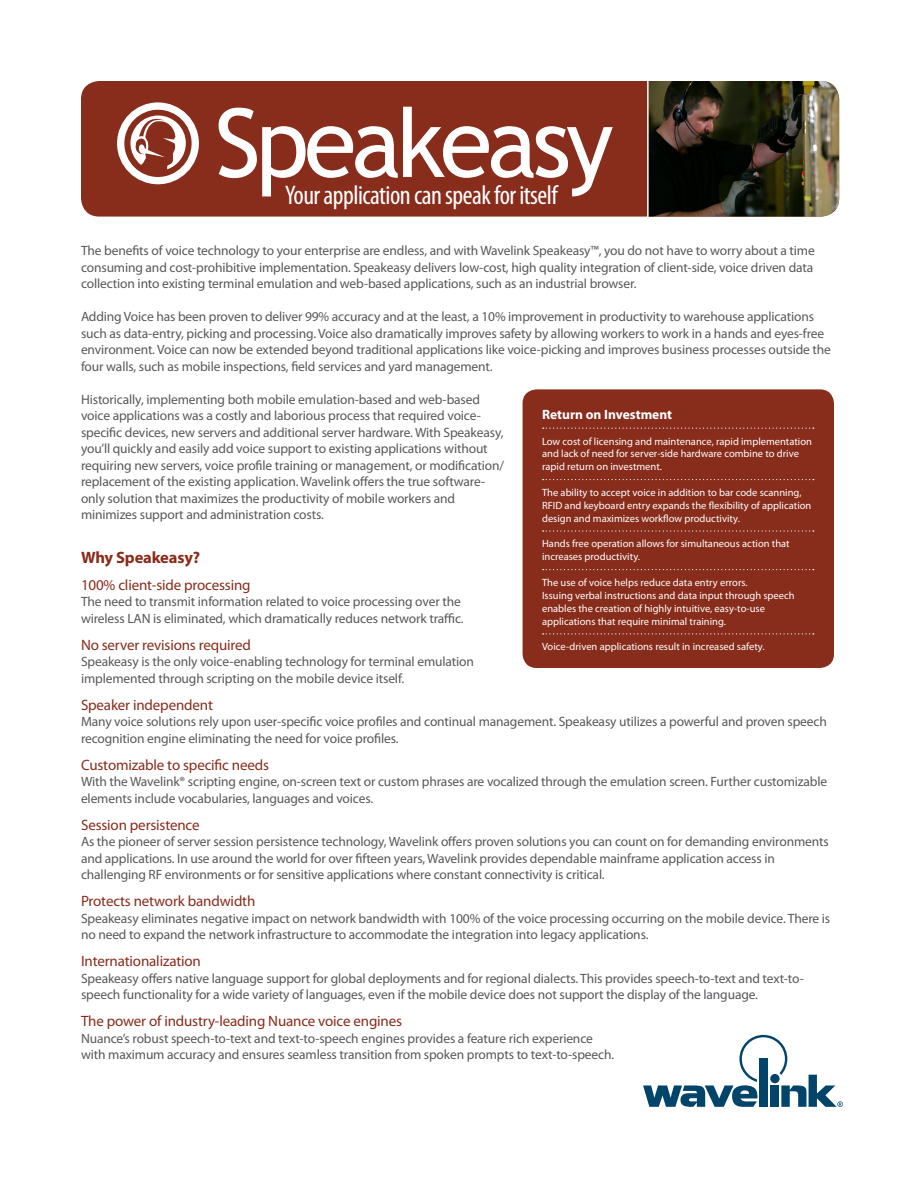
<style>
.page{position:relative;width:918px;height:1188px;background:#fff}
.page>*{position:absolute;margin:0;border:0;box-sizing:border-box;transform-origin:0 0}
.t1{font:condensed 27px "Myriad Pro";letter-spacing:-.02em;color:#fff}
.t2{font:700 16.5px "Myriad Pro";letter-spacing:-.01em;color:#882c1b}
.t3{font:15px "Myriad Pro";letter-spacing:-.01em;color:#882c1b}
.t4{font:13.5px/16.5px "Myriad Pro";letter-spacing:-.01em;color:#57585a}
.t5{font:700 13.5px "Myriad Pro";color:#fff}
.t6{font:10.5px "Myriad Pro";color:#fff}
</style>
<div class="page">
<div style="left:523px;top:389px;width:311px;height:279px;background:#882c1b;border-radius:14px"></div>
<svg style="left:543px;top:428px;width:271px;height:1px"></svg>
<svg style="left:543px;top:479px;width:271px;height:1px"></svg>
<svg style="left:543px;top:530px;width:271px;height:2px"></svg>
<svg style="left:543px;top:569px;width:271px;height:1px"></svg>
<svg style="left:543px;top:633px;width:271px;height:1px"></svg>
<svg style="left:643px;top:1035px;width:200px;height:72px"></svg>
<div style="left:81px;top:81px;width:758px;height:136px;background:#882c1b;border-radius:18px"></div>
<img style="left:649px;top:81px;width:190px;height:136px">
<hr style="left:647px;top:81px;width:2px;height:137px;background:#fff">
<div style="left:117px;top:102px;width:82px;height:82px;border:7px solid #fff;border-radius:50%"></div>
<svg style="left:130px;top:111px;width:56px;height:58px"></svg>
<svg style="left:219px;top:107px;width:394px;height:89px"></svg>
<p class="t1" style="left:285px;top:179px;width:274px">Your application can speak for itself</p>
<p class="t4" style="left:81px;top:242px;width:735px">The benefits of voice technology to your enterprise are endless, and with Wavelink Speakeasy™, you do not have to worry about a time</p>
<p class="t4" style="left:81px;top:259px;width:734px">consuming and cost-prohibitive implementation. Speakeasy delivers low-cost, high quality integration of client-side, voice driven data</p>
<p class="t4" style="left:81px;top:275px;width:557px">collection into existing terminal emulation and web-based applications, such as an industrial browser.</p>
<p class="t4" style="left:81px;top:308px;width:752px">Adding Voice has been proven to deliver 99% accuracy and at the least, a 10% improvement in productivity to warehouse applications such as data-entry, picking and processing. Voice also dramatically improves safety by allowing workers to work in a hands and eyes-free environment. Voice can now be extended beyond traditional applications like voice-picking and improves business processes outside the four walls, such as mobile inspections, field services and yard management.</p>
<p class="t4" style="left:81px;top:391px;width:425px">Historically, implementing both mobile emulation-based and web-based voice applications was a costly and laborious process that required voice&shy;specific devices, new servers and additional server hardware. With Speakeasy, you’ll quickly and easily add voice support to existing applications without requiring new servers, voice profile training or management, or modification/ replacement of the existing application. Wavelink offers the true software&shy;only solution that maximizes the productivity of mobile workers and minimizes support and administration costs.</p>
<p class="t2" style="left:81px;top:547px;width:121px">Why Speakeasy?</p>
<p class="t3" style="left:81px;top:576px;width:171px">100% client-side processing</p>
<p class="t4" style="left:81px;top:593px;width:381px">The need to transmit information related to voice processing over the</p>
<p class="t4" style="left:81px;top:610px;width:384px">wireless LAN is eliminated, which dramatically reduces network traffic.</p>
<p class="t3" style="left:81px;top:636px;width:171px">No server revisions required</p>
<p class="t4" style="left:81px;top:653px;width:394px">Speakeasy is the only voice-enabling technology for terminal emulation</p>
<p class="t4" style="left:81px;top:670px;width:325px">implemented through scripting on the mobile device itself.</p>
<p class="t3" style="left:81px;top:696px;width:133px">Speaker independent</p>
<p class="t4" style="left:81px;top:713px;width:747px">Many voice solutions rely upon user-specific voice profiles and continual management. Speakeasy utilizes a powerful and proven speech recognition engine eliminating the need for voice profiles.</p>
<p class="t3" style="left:81px;top:756px;width:190px">Customizable to specific needs</p>
<p class="t4" style="left:81px;top:773px;width:748px">With the Wavelink® scripting engine, on-screen text or custom phrases are vocalized through the emulation screen. Further customizable elements include vocabularies, languages and voices.</p>
<p class="t3" style="left:81px;top:816px;width:120px">Session persistence</p>
<p class="t4" style="left:81px;top:833px;width:749px">As the pioneer of server session persistence technology, Wavelink offers proven solutions you can count on for demanding environments and applications. In use around the world for over fifteen years, Wavelink provides dependable mainframe application access in challenging RF environments or for sensitive applications where constant connectivity is critical.</p>
<p class="t3" style="left:81px;top:892px;width:176px">Protects network bandwidth</p>
<p class="t4" style="left:81px;top:910px;width:751px">Speakeasy eliminates negative impact on network bandwidth with 100% of the voice processing occurring on the mobile device. There is no need to expand the network infrastructure to accommodate the integration into legacy applications.</p>
<p class="t3" style="left:81px;top:952px;width:121px">Internationalization</p>
<p class="t4" style="left:81px;top:970px;width:724px">Speakeasy offers native language support for global deployments and for regional dialects. This provides speech-to-text and text-to&shy;speech functionality for a wide variety of languages, even if the mobile device does not support the display of the language.</p>
<p class="t3" style="left:81px;top:1012px;width:323px">The power of industry-leading Nuance voice engines</p>
<p class="t4" style="left:81px;top:1030px;width:513px">Nuance’s robust speech-to-text and text-to-speech engines provides a feature rich experience</p>
<p class="t4" style="left:81px;top:1046px;width:535px">with maximum accuracy and ensures seamless transition from spoken prompts to text-to-speech.</p>
<p class="t5" style="left:542px;top:406px;width:132px">Return on Investment</p>
<p class="t6" style="left:542px;top:435px;width:271px">Low cost of licensing and maintenance, rapid implementation</p>
<p class="t6" style="left:542px;top:447px;width:258px">and lack of need for server-side hardware combine to drive</p>
<p class="t6" style="left:542px;top:460px;width:121px">rapid return on investment.</p>
<p class="t6" style="left:542px;top:486px;width:261px">The ability to accept voice in addition to bar code scanning,</p>
<p class="t6" style="left:542px;top:499px;width:271px">RFID and keyboard entry expands the flexibility of application</p>
<p class="t6" style="left:542px;top:512px;width:199px">design and maximizes workflow productivity.</p>
<p class="t6" style="left:542px;top:537px;width:249px">Hands free operation allows for simultaneous action that</p>
<p class="t6" style="left:542px;top:550px;width:99px">increases productivity.</p>
<p class="t6" style="left:542px;top:576px;width:207px">The use of voice helps reduce data entry errors.</p>
<p class="t6" style="left:542px;top:589px;width:254px">Issuing verbal instructions and data input through speech</p>
<p class="t6" style="left:542px;top:602px;width:224px">enables the creation of highly intuitive, easy-to-use</p>
<p class="t6" style="left:542px;top:615px;width:185px">applications that require minimal training.</p>
<p class="t6" style="left:542px;top:640px;width:224px">Voice-driven applications result in increased safety.</p>
</div>
